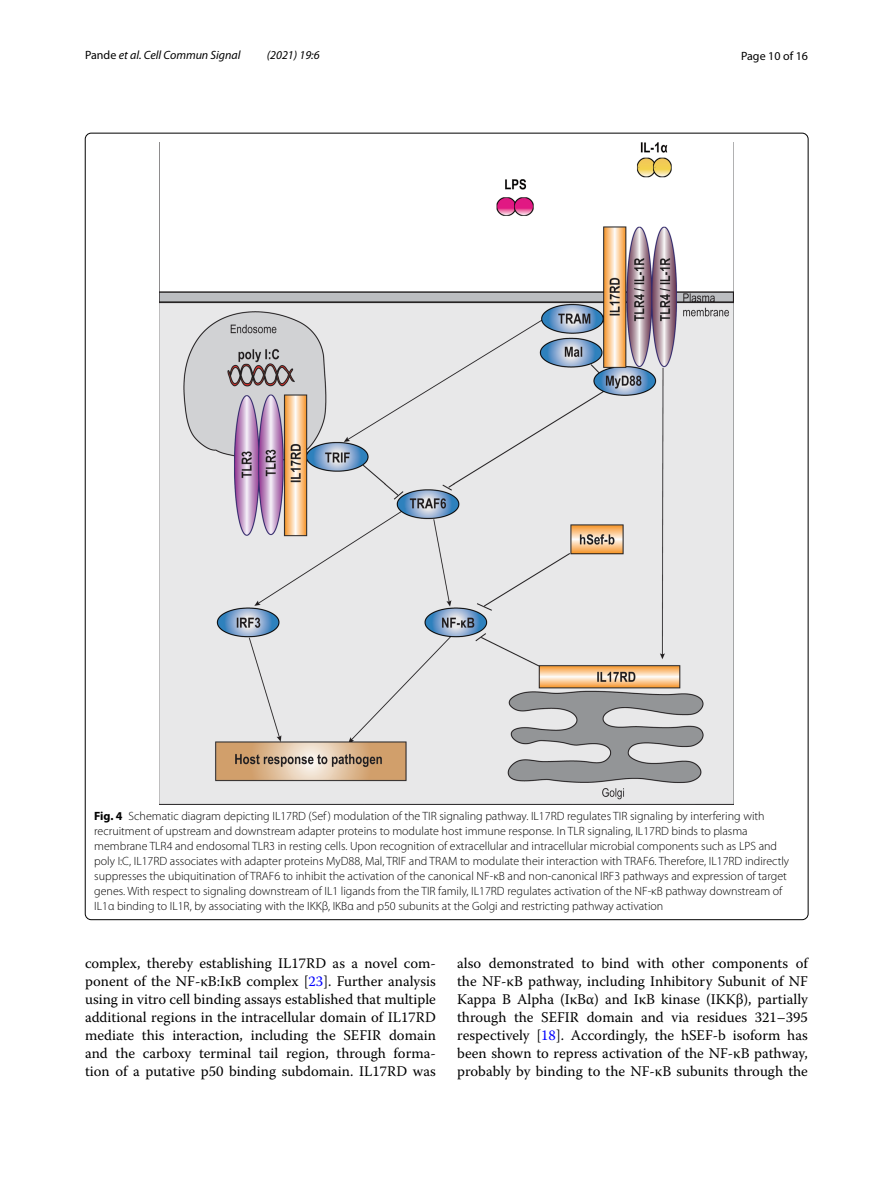
<style>
.page{position:relative;width:893px;height:1187px;background:#fff}
.page>*{position:absolute;margin:0;border:0;box-sizing:border-box;transform-origin:0 0}
.t1{font:14.7px/18px "Warnock Pro";color:#000;text-align:justify}
.t2{font:300 12px/15px "Myriad Pro";color:#000}
.t3{font:italic 12px "Myriad Pro";color:#000}
.t4{font:12px "Myriad Pro";color:#000}
.s1{font-style:normal}
.s2{font-weight:700}
.s3{color:#00f}
</style>
<div class="page">
<img style="left:160px;top:142px;width:574px;height:662px">
<p class="t3" style="left:85px;top:48px;width:157px"><span class="s1">Pande</span> et al. Cell Commun Signal</p>
<p class="t3" style="left:267px;top:48px;width:54px">(2021) 19:6</p>
<p class="t4" style="left:741px;top:48px;width:68px">Page 10 of 16</p>
<p class="t2" style="left:94px;top:808px;width:696px"><span class="s2">Fig. 4</span> Schematic diagram depicting IL17RD (Sef ) modulation of the TIR signaling pathway. IL17RD regulates TIR signaling by interfering with recruitment of upstream and downstream adapter proteins to modulate host immune response. In TLR signaling, IL17RD binds to plasma membrane TLR4 and endosomal TLR3 in resting cells. Upon recognition of extracellular and intracellular microbial components such as LPS and poly I:C, IL17RD associates with adapter proteins MyD88, Mal, TRIF and TRAM to modulate their interaction with TRAF6. Therefore, IL17RD indirectly suppresses the ubiquitination of TRAF6 to inhibit the activation of the canonical NF-κB and non-canonical IRF3 pathways and expression of target genes. With respect to signaling downstream of IL1 ligands from the TIR family, IL17RD regulates activation of the NF-κB pathway downstream of IL1α binding to IL1R, by associating with the IKKβ, IKBα and p50 subunits at the Golgi and restricting pathway activation</p>
<p class="t1" style="left:85px;top:954px;width:352px">complex, thereby establishing IL17RD as a novel com&shy;ponent of the NF-κB:IκB complex [<span class="s3">23</span>]. Further analysis using in vitro cell binding assays established that multiple additional regions in the intracellular domain of IL17RD mediate this interaction, including the SEFIR domain and the carboxy terminal tail region, through forma&shy;tion of a putative p50 binding subdomain. IL17RD was</p>
<p class="t1" style="left:457px;top:954px;width:352px">also demonstrated to bind with other components of the NF-κB pathway, including Inhibitory Subunit of NF Kappa B Alpha (IκBα) and IκB kinase (IKKβ), partially through the SEFIR domain and via residues 321–395 respectively [<span class="s3">18</span>]. Accordingly, the hSEF-b isoform has been shown to repress activation of the NF-κB pathway, probably by binding to the NF-κB subunits through the</p>
</div>
